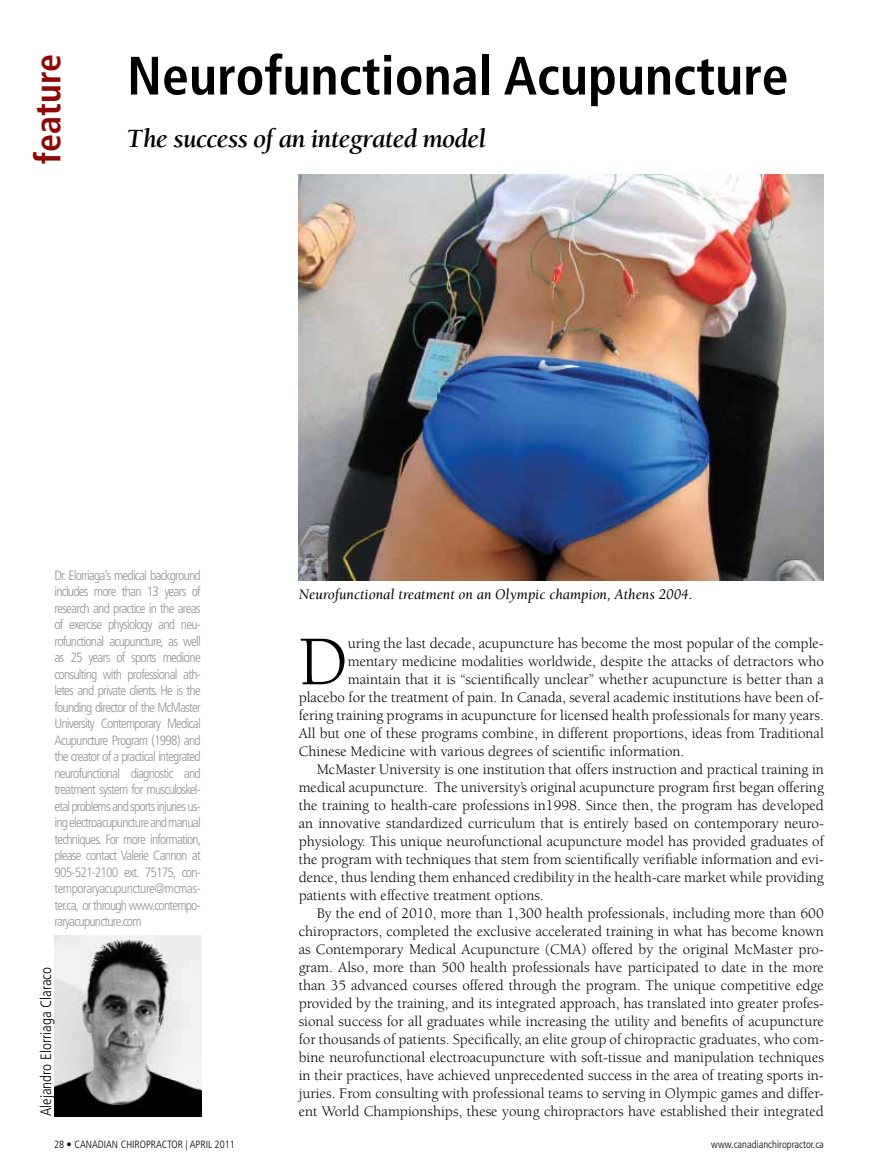
<style>
.page{position:relative;width:878px;height:1175px;background:#fff}
.page>*{position:absolute;margin:0;border:0;box-sizing:border-box;transform-origin:0 0}
.t1{font:71.7px "Berkeley";color:#000}
.t2{font:700 condensed 54px "Frutiger";color:#000}
.t3{font:700 condensed 36px "Frutiger";color:#8d0805}
.t4{font:italic 700 27px "Berkeley";letter-spacing:-.03em;color:#000}
.t5{font:15px "Berkeley";color:#000}
.t6{font:italic 15px "Berkeley";color:#000}
.t7{font:300 condensed 15px "Frutiger";color:#000}
.t8{font:300 condensed 13.5px/16.5px "Frutiger";letter-spacing:-.06em;color:#939598;text-align:justify}
.t9{font:300 condensed 10.5px "Frutiger";color:#000}
</style>
<div class="page">
<img style="left:54px;top:935px;width:147px;height:181px">
<img style="left:298px;top:174px;width:526px;height:406px">
<h3 class="t3" style="left:27px;top:164px;width:111px;rotate:-90deg">feature</h3>
<h2 class="t2" style="left:127px;top:44px;width:663px">Neurofunctional Acupuncture</h2>
<h3 class="t4" style="left:127px;top:124px;width:360px">The success of an integrated model</h3>
<p class="t8" style="left:54px;top:567px;width:148px">Dr. Elorriaga’s medical background includes more than 13 years of research and practice in the areas of exercise physiology and neu&shy;rofunctional acupuncture, as well as 25 years of sports medicine consulting with professional ath&shy;letes and private clients. H e is the founding director of the McMaster University Contemporary Medical Acupuncture Program (1998) and the creator of a practical integrated neurofunctional diagnostic and treatment system for musculoskel&shy;etal problems and sports injuries us&shy;ing electroacupuncture and manual techniques. For more information, please contact Valerie Cannon at 905-521-2100 ext. 75175, con&shy;temporaryacupuncture@mcmas&shy;ter.ca, or through www.contempo&shy;raryacupuncture.com</p>
<p class="t7" style="left:37px;top:1116px;width:150px;rotate:-90deg">Alejandro Elorriaga Claraco</p>
<p class="t6" style="left:298px;top:586px;width:395px">Neurofunctional treatment on an Olympic champion, Athens 2004.</p>
<h1 class="t1" style="left:299px;top:624px;width:51px">D</h1>
<p class="t5" style="left:348px;top:635px;width:477px">uring the last decade, acupuncture has become the most popular of the comple-</p>
<p class="t5" style="left:348px;top:653px;width:477px">mentary medicine modalities worldwide, despite the attacks of detractors who</p>
<p class="t5" style="left:348px;top:671px;width:477px">maintain that it is “scientifically unclear” whether acupuncture is better than a</p>
<p class="t5" style="left:299px;top:689px;width:526px">placebo for the treatment of pain. In Canada, several academic institutions have been of-</p>
<p class="t5" style="left:299px;top:707px;width:526px">fering training programs in acupuncture for licensed health professionals for many years.</p>
<p class="t5" style="left:299px;top:725px;width:526px">All but one of these programs combine, in different proportions, ideas from Traditional</p>
<p class="t5" style="left:299px;top:743px;width:387px">Chinese Medicine with various degrees of scientific information.</p>
<p class="t5" style="left:317px;top:761px;width:508px">McMaster University is one institution that offers instruction and practical training in</p>
<p class="t5" style="left:299px;top:779px;width:527px">medical acupuncture. The university’s original acupuncture program first began offering</p>
<p class="t5" style="left:299px;top:797px;width:526px">the training to health-care professions in1998. Since then, the program has developed</p>
<p class="t5" style="left:299px;top:815px;width:527px">an innovative standardized curriculum that is entirely based on contemporary neuro-</p>
<p class="t5" style="left:299px;top:833px;width:526px">physiology. This unique neurofunctional acupuncture model has provided graduates of</p>
<p class="t5" style="left:299px;top:851px;width:526px">the program with techniques that stem from scientifically verifiable information and evi-</p>
<p class="t5" style="left:299px;top:869px;width:526px">dence, thus lending them enhanced credibility in the health-care market while providing</p>
<p class="t5" style="left:299px;top:887px;width:247px">patients with effective treatment options.</p>
<p class="t5" style="left:317px;top:905px;width:508px">By the end of 2010, more than 1,300 health professionals, including more than 600</p>
<p class="t5" style="left:299px;top:923px;width:526px">chiropractors, completed the exclusive accelerated training in what has become known</p>
<p class="t5" style="left:299px;top:941px;width:527px">as Contemporary Medical Acupuncture (CMA) offered by the original McMaster pro-</p>
<p class="t5" style="left:299px;top:959px;width:526px">gram. Also, more than 500 health professionals have participated to date in the more</p>
<p class="t5" style="left:299px;top:977px;width:526px">than 35 advanced courses offered through the program. The unique competitive edge</p>
<p class="t5" style="left:299px;top:995px;width:527px">provided by the training, and its integrated approach, has translated into greater profes-</p>
<p class="t5" style="left:299px;top:1013px;width:526px">sional success for all graduates while increasing the utility and benefits of acupuncture</p>
<p class="t5" style="left:299px;top:1031px;width:527px">for thousands of patients. Specifically, an elite group of chiropractic graduates, who com-</p>
<p class="t5" style="left:299px;top:1049px;width:526px">bine neurofunctional electroacupuncture with soft-tissue and manipulation techniques</p>
<p class="t5" style="left:299px;top:1067px;width:526px">in their practices, have achieved unprecedented success in the area of treating sports in-</p>
<p class="t5" style="left:299px;top:1085px;width:526px">juries. From consulting with professional teams to serving in Olympic games and differ-</p>
<p class="t5" style="left:299px;top:1103px;width:526px">ent World Championships, these young chiropractors have established their integrated</p>
<p class="t9" style="left:54px;top:1138px;width:141px">28 • Canadian Chiropractor | APRI</p>
<p class="t9" style="left:208px;top:1138px;width:28px">L 2011</p>
<p class="t9" style="left:711px;top:1138px;width:114px">www.canadianchiropractor.ca</p>
</div>
